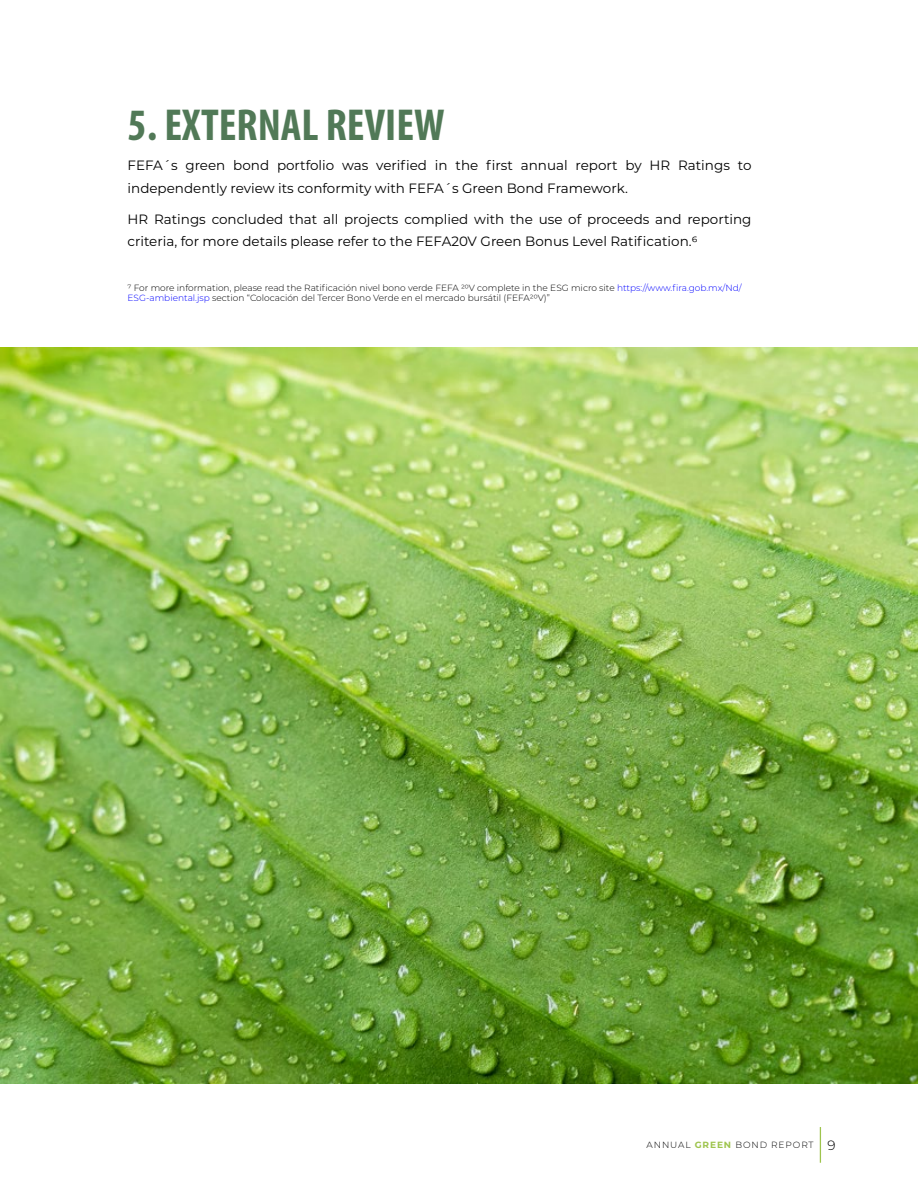
<style>
.page{position:relative;width:918px;height:1188px;background:#fff}
.page>*{position:absolute;margin:0;border:0;box-sizing:border-box;transform-origin:0 0}
.TEXTO{font:700 condensed 45px "Myriad Pro";color:#517957}
.TEXTO-2{font:13.5px/22.5px "Montserrat";color:#000}
.TEXTO-3{font:300 9px/10.5px "Montserrat";color:#000}
.TEXTO-4{font:300 9px "Montserrat";letter-spacing:.1em;color:#000}
.s1{color:#00f}
.s2{font-weight:700;color:#9ec44d}
.s3{font-size:13.5px}
</style>
<div class="page">
<hr style="left:820px;top:1127px;width:1px;height:36px;background:#9ec44d">
<img style="left:0;top:348px;width:918px;height:735px">
<p class="TEXTO" style="left:128px;top:97px;width:319px">5. EXTERNAL REVIEW</p>
<p class="TEXTO-2" style="left:128px;top:154px;width:625px">FEFA´s green bond portfolio was verified in the first annual report by HR Ratings to independently review its conformity with FEFA´s Green Bond Framework.</p>
<p class="TEXTO-2" style="left:128px;top:207px;width:626px">HR Ratings concluded that all projects complied with the use of proceeds and reporting criteria, for more details please refer to the FEFA20V Green Bonus Level Ratification.6</p>
<p class="TEXTO-3" style="left:128px;top:282px;width:616px">7 For more information, please read the Ratificación nivel bono verde FEFA 20V complete in the ESG micro site <span class="s1">https://www.fira.gob.mx/Nd/<br>ESG-ambiental.jsp</span> section “Colocación del Tercer Bono Verde en el mercado bursátil (FEFA20V)”</p>
<p class="TEXTO-4" style="left:647px;top:1139px;width:191px">ANNUAL <span class="s2">GREEN</span> BOND REPORT <span class="s3">9</span></p>
</div>
